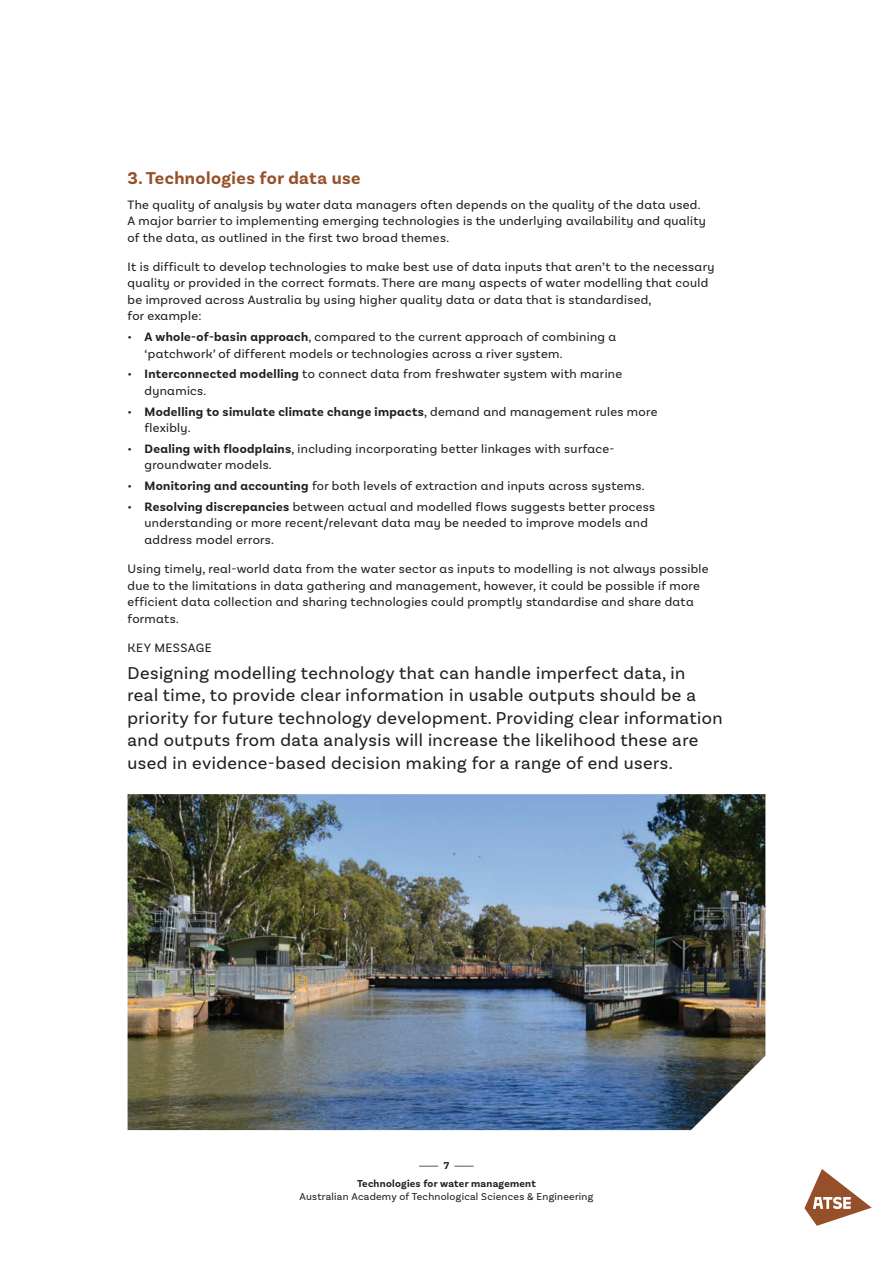
<style>
.page{position:relative;width:893px;height:1263px;background:#fff}
.page>*{position:absolute;margin:0;border:0;box-sizing:border-box;transform-origin:0 0}
.t1{font:18px/22.5px "Basic Sans";letter-spacing:.025em;color:#231f20}
.t2{font:700 18px "Basic Sans";letter-spacing:.025em;color:#95502a}
.t3{font:12.75px/16.5px "Basic Sans Alt";letter-spacing:.025em;color:#231f20}
.t4{font:10.5px "Basic Sans";letter-spacing:.025em;color:#231f20}
.t5{font:700 10.5px/17.7px "Basic Sans";letter-spacing:.025em;color:#231f20;text-align:center}
.s1{font-weight:700}
.s2{font-weight:400}
</style>
<div class="page">
<svg style="left:804px;top:1169px;width:68px;height:57px"></svg>
<img style="left:128px;top:794px;width:637px;height:336px">
<h1 class="t2" style="left:128px;top:167px;width:235px">3. Technologies for data use</h1>
<p class="t3" style="left:128px;top:196px;width:580px">The quality of analysis by water data managers often depends on the quality of the data used.<br>A major barrier to implementing emerging technologies is the underlying availability and quality of the data, as outlined in the first two broad themes.</p>
<p class="t3" style="left:128px;top:258px;width:588px">It is difficult to develop technologies to make best use of data inputs that aren’t to the necessary quality or provided in the correct formats. There are many aspects of water modelling that could be improved across Australia by using higher quality data or data that is standardised,<br>for example:</p>
<p class="t3" style="left:145px;top:328px;width:473px;text-indent:-17px">• <span class="s1">A whole-of-basin approach</span>, compared to the current approach of combining a ‘patchwork’ of different models or technologies across a river system.</p>
<p class="t3" style="left:145px;top:366px;width:479px;text-indent:-17px">• <span class="s1">Interconnected modelling</span> to connect data from freshwater system with marine dynamics.</p>
<p class="t3" style="left:145px;top:403px;width:514px;text-indent:-17px">• <span class="s1">Modelling to simulate climate change impacts</span>, demand and management rules more flexibly.</p>
<p class="t3" style="left:145px;top:440px;width:471px;text-indent:-17px">• <span class="s1">Dealing with floodplains</span>, including incorporating better linkages with surface&shy;groundwater models.</p>
<p class="t3" style="left:128px;top:478px;width:518px">• <span class="s1">Monitoring and accounting</span> for both levels of extraction and inputs across systems.</p>
<p class="t3" style="left:145px;top:498px;width:512px;text-indent:-17px">• <span class="s1">Resolving discrepancies</span> between actual and modelled flows suggests better process understanding or more recent/relevant data may be needed to improve models and address model errors.</p>
<p class="t3" style="left:128px;top:561px;width:582px">Using timely, real-world data from the water sector as inputs to modelling is not always possible due to the limitations in data gathering and management, however, it could be possible if more efficient data collection and sharing technologies could promptly standardise and share data formats.</p>
<p class="t3" style="left:128px;top:639px;width:86px">KEY MESSAGE</p>
<p class="t1" style="left:128px;top:661px;width:596px">Designing modelling technology that can handle imperfect data, in<br>real time, to provide clear information in usable outputs should be a priority for future technology development. Providing clear information and outputs from data analysis will increase the likelihood these are used in evidence-based decision making for a range of end users.</p>
<p class="t5" style="left:357px;top:1156px;width:180px"><span class="s2">———</span> 7 <span class="s2">———<br></span>Technologies for water management</p>
<p class="t4" style="left:300px;top:1190px;width:295px">Australian Academy of Technological Sciences &amp; Engineering</p>
</div>
